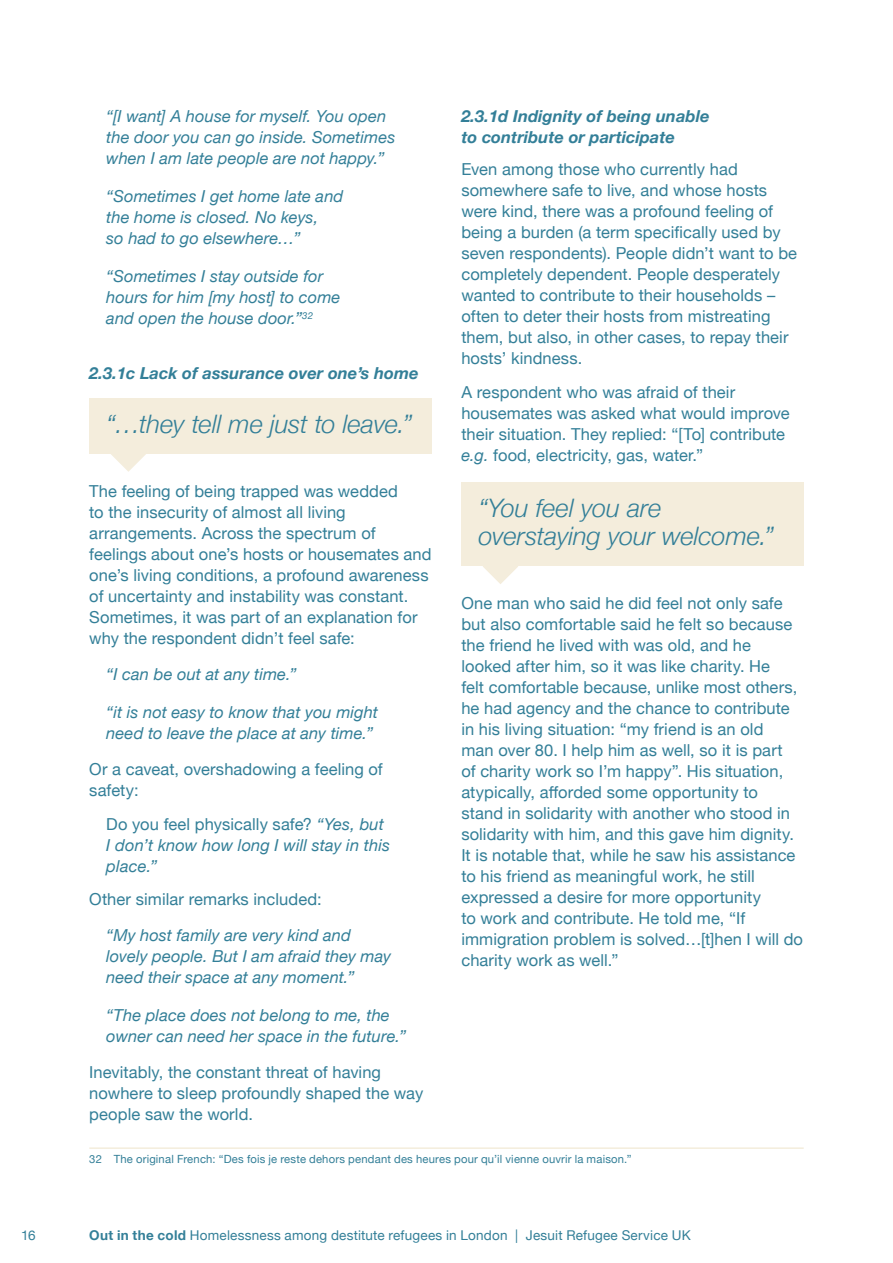
<style>
.page{position:relative;width:893px;height:1263px;background:#fff}
.page>*{position:absolute;margin:0;border:0;box-sizing:border-box;transform-origin:0 0}
.Quote_-_Large{font:italic 300 25.5px/28.5px "Helvetica Neue";letter-spacing:-.005em;color:#337f98}
.t1{font:16.5px/21px "Helvetica Neue";letter-spacing:.005em;color:#337f98}
.Quote_-_Small{font:italic 16.5px/21px "Helvetica Neue";letter-spacing:.005em;color:#337f98}
.t2{font:italic 700 16.5px/21px "Helvetica Neue";letter-spacing:.005em;color:#337f98}
.t3{font:13.5px "Helvetica Neue";letter-spacing:.015em;color:#337f98}
.Footnote_text{font:11.25px "Helvetica Neue";letter-spacing:.02em;color:#337f98}
.s1{font-style:italic}
.s2{font-style:normal}
.s3{font-weight:700}
</style>
<div class="page">
<div style="left:89px;top:399px;width:343px;height:55px;background:#f4eddc"></div>
<svg style="left:111px;top:454px;width:35px;height:18px"></svg>
<div style="left:461px;top:482px;width:343px;height:84px;background:#f4eddc"></div>
<svg style="left:483px;top:566px;width:35px;height:18px"></svg>
<hr style="left:892px;top:111px;width:1px;height:1041px;background:#fcf9f3">
<hr style="left:89px;top:1147px;width:715px;height:2px;background:#f4eddc">
<p class="Quote_-_Small" style="left:106px;top:107px;width:290px">“[I want] A house for myself. You open the door you can go inside. Sometimes when I am late people are not happy.”</p>
<p class="Quote_-_Small" style="left:106px;top:187px;width:239px">“Sometimes I get home late and the home is closed. No keys,<br>so had to go elsewhere…”</p>
<p class="Quote_-_Small" style="left:106px;top:267px;width:236px">“Sometimes I stay outside for hours for him [my host] to come and open the house door.”<sup>32</sup></p>
<p class="t2" style="left:89px;top:363px;width:331px">2.3.1c Lack of assurance over one’s home</p>
<p class="Quote_-_Large" style="left:106px;top:408px;width:308px">“…they tell me just to leave.”</p>
<p class="t2" style="left:461px;top:106px;width:250px">2.3.1d Indignity of being unable to contribute or participate</p>
<p class="t1" style="left:461px;top:160px;width:337px">Even among those who currently had somewhere safe to live, and whose hosts were kind, there was a profound feeling of being a burden (a term specifically used by seven respondents). People didn’t want to be completely dependent. People desperately wanted to contribute to their households – often to deter their hosts from mistreating them, but also, in other cases, to repay their hosts’ kindness.</p>
<p class="t1" style="left:461px;top:382px;width:330px">A respondent who was afraid of their housemates was asked what would improve their situation. They replied: “[To] contribute <span class="s1">e.g.</span> food, electricity, gas, water.”</p>
<p class="Quote_-_Large" style="left:478px;top:492px;width:297px">“You feel you are overstaying your welcome.”</p>
<p class="t1" style="left:89px;top:481px;width:344px">The feeling of being trapped was wedded<br>to the insecurity of almost all living arrangements. Across the spectrum of feelings about one’s hosts or housemates and one’s living conditions, a profound awareness of uncertainty and instability was constant.<br>Sometimes, it was part of an explanation for why the respondent didn’t feel safe:</p>
<p class="Quote_-_Small" style="left:106px;top:664px;width:192px">“I can be out at any time.”</p>
<p class="Quote_-_Small" style="left:106px;top:702px;width:273px">“it is not easy to know that you might need to leave the place at any time.”</p>
<p class="t1" style="left:89px;top:759px;width:295px">Or a caveat, overshadowing a feeling of safety:</p>
<p class="Quote_-_Small" style="left:106px;top:814px;width:285px"><span class="s2">Do you feel physically safe?</span> “Yes, but<br>I don’t know how long I will stay in this place.”</p>
<p class="t1" style="left:89px;top:890px;width:234px">Other similar remarks included:</p>
<p class="Quote_-_Small" style="left:106px;top:926px;width:286px">“My host family are very kind and lovely people. But I am afraid they may need their space at any moment.”</p>
<p class="Quote_-_Small" style="left:106px;top:1006px;width:301px">“The place does not belong to me, the owner can need her space in the future.”</p>
<p class="t1" style="left:89px;top:1063px;width:335px">Inevitably, the constant threat of having nowhere to sleep profoundly shaped the way people saw the world.</p>
<p class="Footnote_text" style="left:89px;top:1151px;width:544px">32 The original French: “Des fois je reste dehors pendant des heures pour qu’il vienne ouvrir la maison.”</p>
<p class="t1" style="left:461px;top:593px;width:343px">One man who said he did feel not only safe but also comfortable said he felt so because the friend he lived with was old, and he looked after him, so it was like charity. He<br>felt comfortable because, unlike most others, he had agency and the chance to contribute in his living situation: “my friend is an old<br>man over 80. I help him as well, so it is part<br>of charity work so I’m happy”. His situation, atypically, afforded some opportunity to stand in solidarity with another who stood in solidarity with him, and this gave him dignity.<br>It is notable that, while he saw his assistance to his friend as meaningful work, he still expressed a desire for more opportunity<br>to work and contribute. He told me, “If immigration problem is solved…[t]hen I will do charity work as well.”</p>
<p class="t3" style="left:21px;top:1225px;width:16px">16</p>
<p class="t3" style="left:89px;top:1225px;width:603px"><span class="s3">Out in the cold</span> Homelessness among destitute refugees in London | Jesuit Refugee Service UK</p>
</div>
